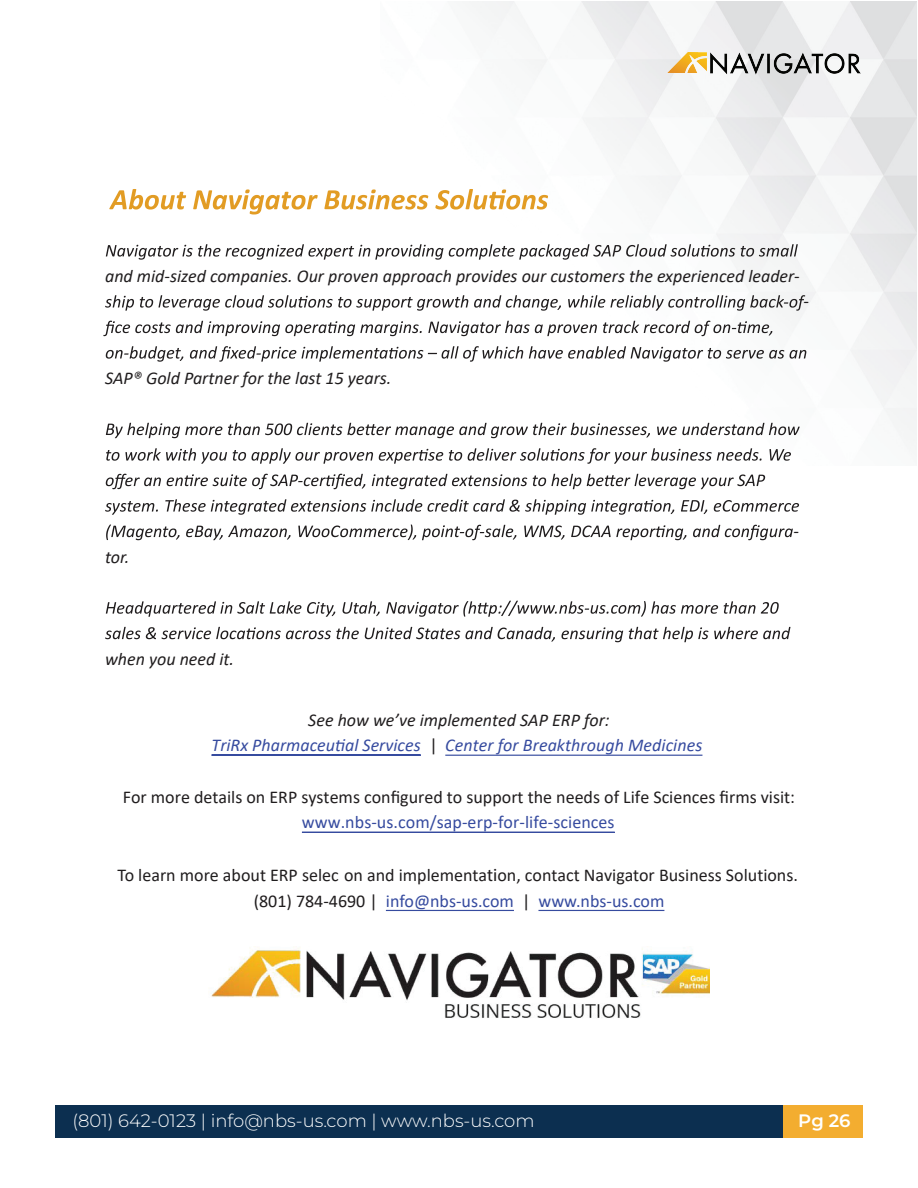
<style>
.page{position:relative;width:918px;height:1188px;background:#fff}
.page>*{position:absolute;margin:0;border:0;box-sizing:border-box;transform-origin:0 0}
.t1{font:18px/25.5px "Calibri";color:#201d1e;text-align:center}
.t2{font:italic 18px "Calibri";color:#201d1e}
.t3{font:italic 18px/25.5px "Calibri";color:#364b9f;text-align:center}
.t4{font:300 18px "Montserrat";color:#fff}
.t5{font:18px "Calibri";letter-spacing:.005em;color:#364b9f}
.t6{font:600 18px "Montserrat";color:#fff}
.s1{color:#201d1e}
.s2{font-style:normal;color:#201d1e}
.s3{font-family:"Myriad Pro"}
.s4{color:#364b9f}
</style>
<div class="page">
<img style="left:211px;top:946px;width:498px;height:72px">
<img style="left:391px;top:2px;width:525px;height:448px">
<div style="left:55px;top:1105px;width:728px;height:32px;background:#0c2f50"></div>
<div style="left:783px;top:1105px;width:80px;height:32px;background:#f3ad30"></div>
<img style="left:667px;top:52px;width:193px;height:23px">
<svg style="left:109px;top:189px;width:439px;height:26px"></svg>
<svg style="left:106px;top:244px;width:692px;height:16px"></svg>
<svg style="left:105px;top:295px;width:700px;height:16px"></svg>
<svg style="left:103px;top:321px;width:669px;height:15px"></svg>
<svg style="left:106px;top:346px;width:700px;height:16px"></svg>
<svg style="left:106px;top:423px;width:694px;height:15px"></svg>
<svg style="left:106px;top:448px;width:685px;height:16px"></svg>
<svg style="left:106px;top:474px;width:659px;height:15px"></svg>
<svg style="left:105px;top:499px;width:694px;height:16px"></svg>
<svg style="left:106px;top:525px;width:687px;height:15px"></svg>
<svg style="left:106px;top:601px;width:673px;height:16px"></svg>
<svg style="left:105px;top:627px;width:685px;height:15px"></svg>
<hr style="left:212px;top:754px;width:209px;height:2px;background:#364b9f">
<hr style="left:445px;top:755px;width:257px;height:1px;background:#364b9f">
<hr style="left:302px;top:832px;width:313px;height:1px;background:#364b9f">
<hr style="left:386px;top:910px;width:128px;height:1px;background:#364b9f">
<hr style="left:538px;top:910px;width:126px;height:1px;background:#364b9f">
<p class="t2" style="left:105px;top:263px;width:696px">and mid-sized companies. Our proven approach provides our customers the experienced leader-</p>
<p class="t2" style="left:105px;top:366px;width:288px">SAP® Gold Partner for the last 15 years.</p>
<p class="t2" style="left:105px;top:544px;width:26px">tor.</p>
<p class="t2" style="left:105px;top:646px;width:131px">when you need it.</p>
<p class="t2" style="left:804px;top:289px;width:7px">-</p>
<p class="t2" style="left:793px;top:519px;width:7px">-</p>
<p class="t3" style="left:212px;top:706px;width:492px"><span class="s1">See how we’ve implemented SAP ERP for:<br></span>TriRx Pharmaceutial Services <span class="s2">|</span> Center for Breakthrough Medicines</p>
<p class="t1" style="left:123px;top:784px;width:674px">For more details on ERP systems configured to support the needs of Life Sciences firms visit:</p>
<p class="t5" style="left:302px;top:810px;width:314px">www.nbs-us.com/sap-erp-for-life-sciences</p>
<p class="t1" style="left:118px;top:862px;width:682px">To learn more about ERP selec on and implementa<span class="s3">ti</span>on, contact Navigator Business Solutions. (801) 784-4690 | <span class="s4">info@nbs-us.com</span> | <span class="s4">www.nbs-us.com</span></p>
<p class="t4" style="left:73px;top:1109px;width:464px">(801) 642-0123 | info@nbs-us.com | www.nbs-us.com</p>
<p class="t6" style="left:798px;top:1109px;width:54px">Pg 26</p>
</div>
